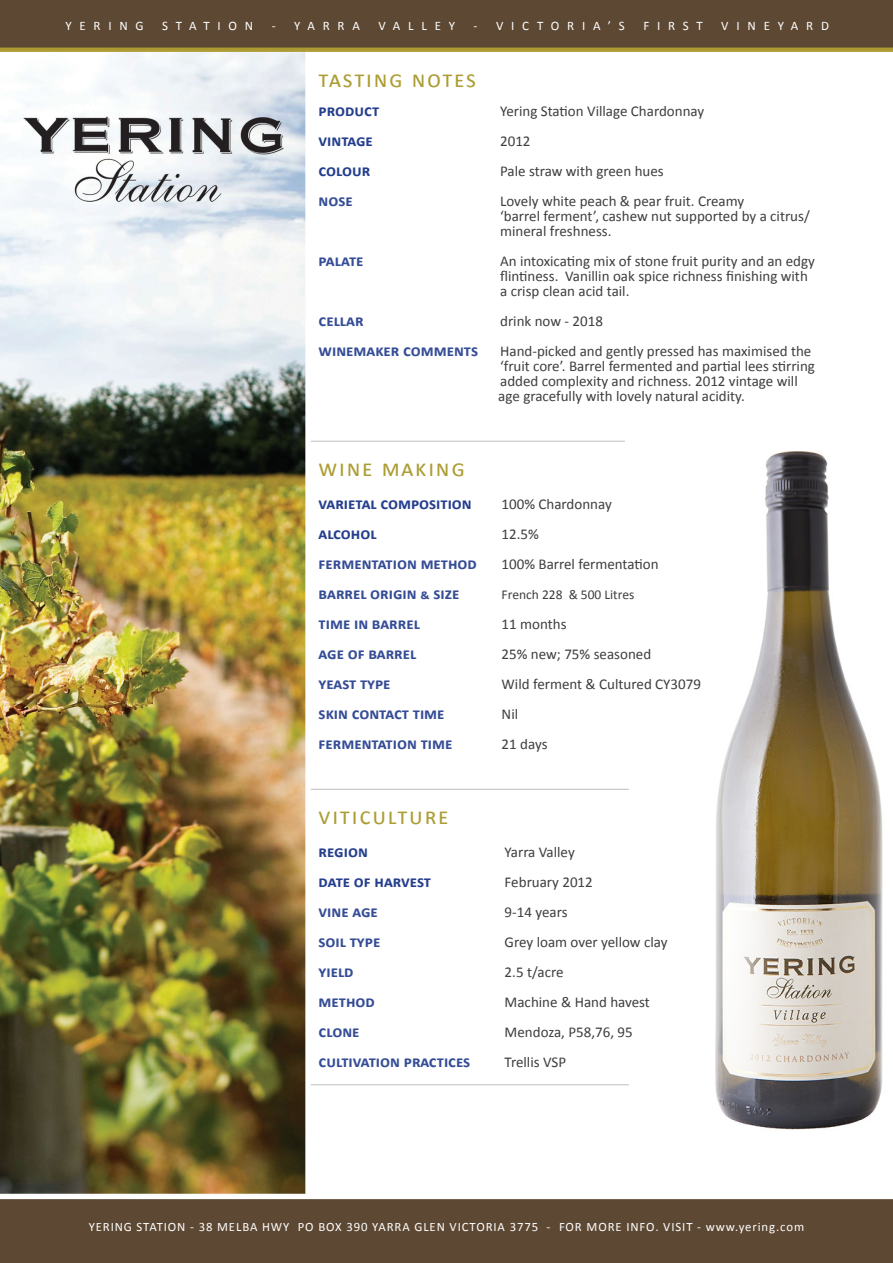
<style>
.page{position:relative;width:893px;height:1263px;background:#fff}
.page>*{position:absolute;margin:0;border:0;box-sizing:border-box;transform-origin:0 0}
.t1{font:24px "Calibri";letter-spacing:.075em;color:#ac9d34}
.t2{font:700 16.5px "Calibri";color:#354d96}
.t3{font:700 16.5px "Calibri";color:#253f8e}
.t4{font:15px/15px "Calibri";color:#3e3e3f}
.t5{font:13.5px "Calibri";color:#3e3e3f}
.t6{font:12.9px "Calibri";letter-spacing:.6em;color:#fff}
.t7{font:12.75px "Calibri";letter-spacing:.07em;color:#fff}
.s1{font-size:13.5px}
</style>
<div class="page">
<img style="left:0;top:0;width:893px;height:1263px">
<hr style="left:311px;top:441px;width:314px;height:1px;background:#bcbdc0">
<hr style="left:311px;top:789px;width:318px;height:1px;background:#bcbdc0">
<hr style="left:311px;top:1084px;width:318px;height:1px;background:#bcbdc0">
<img style="left:706px;top:444px;width:184px;height:690px">
<p class="t6" style="left:65px;top:18px;width:80px">YERING</p>
<p class="t6" style="left:162px;top:18px;width:92px">STATION</p>
<p class="t6" style="left:272px;top:18px;width:90px">- YARRA</p>
<p class="t6" style="left:378px;top:18px;width:78px">VALLEY</p>
<p class="t6" style="left:474px;top:18px;width:153px">- VICTORIA’S</p>
<p class="t6" style="left:643px;top:18px;width:61px">FIRST</p>
<p class="t6" style="left:721px;top:18px;width:109px">VINEYARD</p>
<p class="t1" style="left:319px;top:64px;width:159px">tasting notes</p>
<p class="t3" style="left:319px;top:100px;width:62px">product</p>
<p class="t4" style="left:500px;top:103px;width:206px">Yering Station Village Chardonnay</p>
<p class="t3" style="left:319px;top:130px;width:56px">vintage</p>
<p class="t4" style="left:500px;top:133px;width:32px">2012</p>
<p class="t3" style="left:319px;top:160px;width:53px">colour</p>
<p class="t4" style="left:500px;top:163px;width:165px">Pale straw with green hues</p>
<p class="t2" style="left:319px;top:190px;width:36px">nose</p>
<p class="t4" style="left:500px;top:193px;width:311px">Lovely white peach &amp; pear fruit. Creamy<br>‘barrel ferment’, cashew nut supported by a citrus/ mineral freshness.</p>
<p class="t2" style="left:319px;top:250px;width:46px">palate</p>
<p class="t4" style="left:500px;top:253px;width:316px">An intoxicating mix of stone fruit purity and an edgy flintiness. Vanillin oak spice richness finishing with a crisp clean acid tail.</p>
<p class="t2" style="left:319px;top:310px;width:47px">cellar</p>
<p class="t4" style="left:500px;top:313px;width:104px">drink now - 2018</p>
<p class="t2" style="left:319px;top:340px;width:161px">winemaker comments</p>
<p class="t4" style="left:500px;top:343px;width:316px">Hand-picked and gently pressed has maximised the ‘fruit core’. Barrel fermented and partial lees stirring added complexity and richness. 2012 vintage will</p>
<p class="t4" style="left:498px;top:388px;width:248px">age gracefully with lovely natural acidity.</p>
<p class="t1" style="left:319px;top:453px;width:148px">wine making</p>
<p class="t3" style="left:319px;top:493px;width:155px">varietal composition</p>
<p class="t4" style="left:502px;top:497px;width:112px">100% Chardonnay</p>
<p class="t3" style="left:319px;top:523px;width:59px">alcohol</p>
<p class="t4" style="left:502px;top:527px;width:39px">12.5%</p>
<p class="t2" style="left:319px;top:553px;width:160px">fermentation method</p>
<p class="t4" style="left:502px;top:557px;width:158px">100% Barrel fermentation</p>
<p class="t2" style="left:319px;top:583px;width:142px">barrel origin <span class="s1">&amp;</span> size</p>
<p class="t5" style="left:502px;top:586px;width:134px">French 228 &amp; 500 Litres</p>
<p class="t2" style="left:319px;top:613px;width:103px">time in barrel</p>
<p class="t4" style="left:502px;top:617px;width:66px">11 months</p>
<p class="t2" style="left:319px;top:643px;width:99px">age of barrel</p>
<p class="t4" style="left:502px;top:647px;width:151px">25% new; 75% seasoned</p>
<p class="t2" style="left:319px;top:673px;width:74px">yeast type</p>
<p class="t4" style="left:502px;top:677px;width:201px">Wild ferment &amp; Cultured CY3079</p>
<p class="t2" style="left:319px;top:703px;width:127px">skin contact time</p>
<p class="t4" style="left:502px;top:707px;width:18px">Nil</p>
<p class="t2" style="left:319px;top:733px;width:135px">fermentation time</p>
<p class="t4" style="left:502px;top:737px;width:47px">21 days</p>
<p class="t1" style="left:319px;top:801px;width:132px">viticulture</p>
<p class="t3" style="left:319px;top:841px;width:51px">region</p>
<p class="t4" style="left:505px;top:845px;width:72px">Yarra Valley</p>
<p class="t3" style="left:319px;top:871px;width:114px">date of harvest</p>
<p class="t4" style="left:505px;top:875px;width:90px">February 2012</p>
<p class="t2" style="left:319px;top:901px;width:61px">vine age</p>
<p class="t4" style="left:505px;top:905px;width:64px">9-14 years</p>
<p class="t2" style="left:319px;top:931px;width:63px">soil type</p>
<p class="t4" style="left:505px;top:935px;width:164px">Grey loam over yellow clay</p>
<p class="t2" style="left:319px;top:961px;width:37px">yield</p>
<p class="t4" style="left:505px;top:965px;width:60px">2.5 t/acre</p>
<p class="t2" style="left:319px;top:991px;width:58px">method</p>
<p class="t4" style="left:505px;top:995px;width:147px">Machine &amp; Hand havest</p>
<p class="t2" style="left:319px;top:1021px;width:42px">clone</p>
<p class="t4" style="left:505px;top:1025px;width:130px">Mendoza, P58,76, 95</p>
<p class="t2" style="left:319px;top:1051px;width:153px">cultivation practices</p>
<p class="t4" style="left:505px;top:1055px;width:63px">Trellis VSP</p>
<p class="t7" style="left:89px;top:1218px;width:717px">YERING STATION - 38 MELBA HWY PO BOX 390 YARRA GLEN VICTORIA 3775 - FOR MORE INFO. VISIT - www.yering.com</p>
</div>
